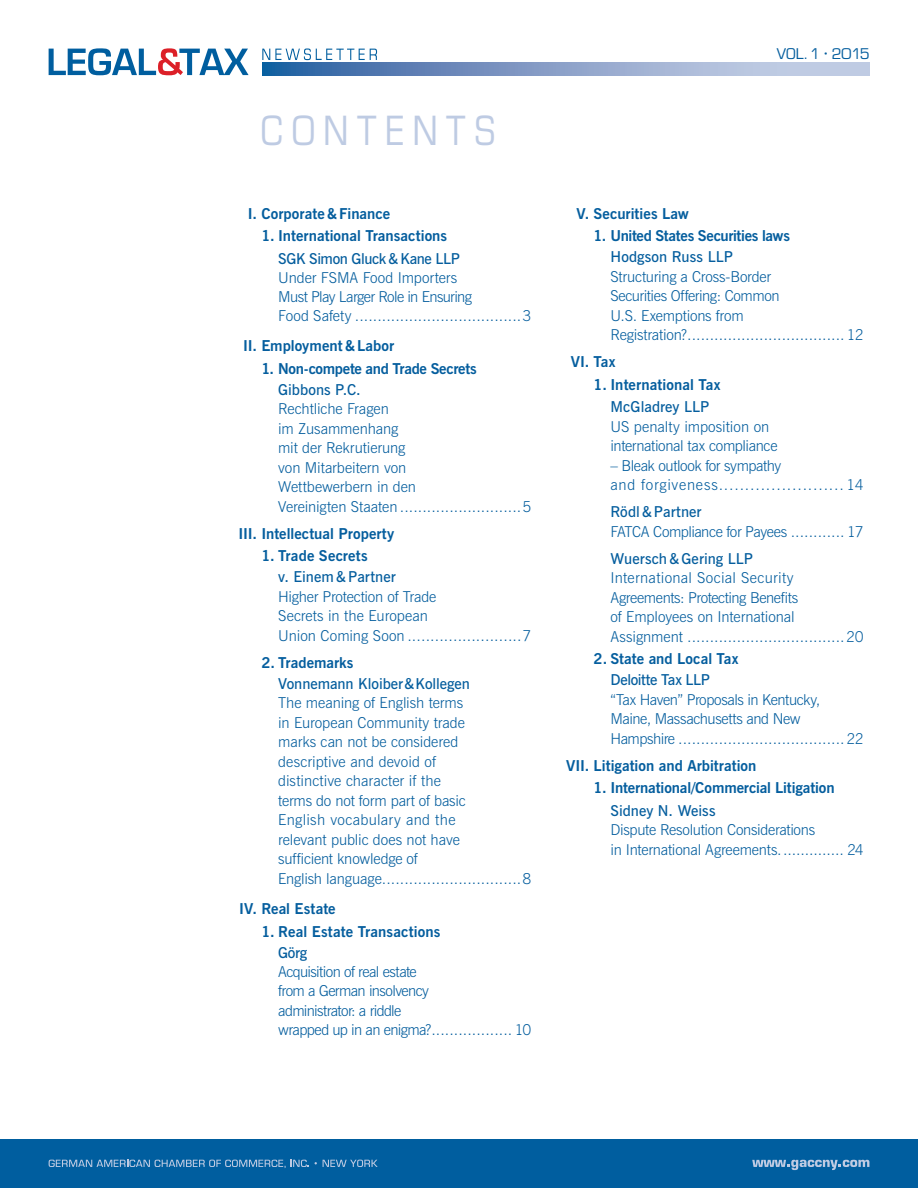
<style>
.page{position:relative;width:918px;height:1188px;background:#fff}
.page>*{position:absolute;margin:0;border:0;box-sizing:border-box;transform-origin:0 0}
.Article_Copy{font:condensed 40.5px "Eurostile";letter-spacing:.205em;color:#becbe3}
.t1{font:16.2px "Eurostile Rmn";color:#055e9e}
.Contents_Copy{font:300 15px/19.5px "News Gothic BT";letter-spacing:-.01em;color:#055e9e}
.Contents_Copy-2{font:700 15px "News Gothic BT";color:#055e9e}
.Contents_Copy-3{font:600 15px "News Gothic BT";color:#055e9e}
.Contents_Copy-4{font:300 15px/19.5px "News Gothic BT";letter-spacing:-.04em;color:#055e9e}
.Contents_Copy-5{font:300 15px/19.5px "News Gothic BT";letter-spacing:-.03em;color:#055e9e}
.Contents_Copy-6{font:300 15px "News Gothic BT";letter-spacing:-.035em;color:#055e9e}
.Contents_Copy-7{font:600 15px "News Gothic BT";letter-spacing:-.025em;color:#055e9e}
.Contents_Copy-8{font:700 15px "News Gothic BT";letter-spacing:-.02em;color:#055e9e}
.Contents_Copy-9{font:700 15px "News Gothic BT";letter-spacing:-.025em;color:#055e9e}
</style>
<div class="page">
<div style="left:0;top:1139px;width:918px;height:49px;background:#005e9f"></div>
<svg style="left:49px;top:1160px;width:260px;height:8px"></svg>
<svg style="left:323px;top:1160px;width:55px;height:7px"></svg>
<svg style="left:752px;top:1160px;width:117px;height:10px"></svg>
<svg style="left:262px;top:63px;width:607px;height:12px;background:#849ec7"></svg>
<svg style="left:262px;top:48px;width:115px;height:12px"></svg>
<svg style="left:49px;top:48px;width:200px;height:27px"></svg>
<p class="Article_Copy" style="left:260px;top:106px;width:237px">CONTENTS</p>
<p class="Contents_Copy-2" style="left:248px;top:204px;width:144px">I. Corporate&amp;Finance</p>
<p class="Contents_Copy-2" style="left:261px;top:227px;width:187px">1. International Transactions</p>
<p class="Contents_Copy-7" style="left:278px;top:249px;width:183px">SGK Simon Gluck &amp; Kane LLP</p>
<p class="Contents_Copy" style="left:278px;top:268px;width:255px;line-height:18.9px">Under FSMA Food Importers<br>Must Play Larger Role in Ensuring<br>Food Safety .....................................3</p>
<p class="Contents_Copy-2" style="left:243px;top:337px;width:153px">II. Employment &amp;Labor</p>
<p class="Contents_Copy-8" style="left:261px;top:359px;width:217px">1. Non-compete and Trade Secrets</p>
<p class="Contents_Copy-3" style="left:278px;top:380px;width:84px">Gibbons P.C.</p>
<p class="Contents_Copy" style="left:278px;top:399px;width:112px">Rechtliche Fragen</p>
<p class="Contents_Copy" style="left:278px;top:419px;width:255px">im Zusammenhang<br>mit der Rekrutierung<br>von Mitarbeitern von<br>Wettbewerbern in den<br>Vereinigten Staaten ...........................5</p>
<p class="Contents_Copy-2" style="left:238px;top:524px;width:157px">III. Intellectual Property</p>
<p class="Contents_Copy-2" style="left:261px;top:547px;width:108px">1. Trade Secrets</p>
<p class="Contents_Copy-3" style="left:278px;top:568px;width:119px">v. Einem&amp;Partner</p>
<p class="Contents_Copy" style="left:278px;top:587px;width:255px">Higher Protection of Trade<br>Secrets in the European<br>Union Coming Soon .........................7</p>
<p class="Contents_Copy-2" style="left:261px;top:653px;width:94px">2. Trademarks</p>
<p class="Contents_Copy-3" style="left:278px;top:674px;width:193px">Vonnemann Kloiber&amp;Kollegen</p>
<p class="Contents_Copy" style="left:278px;top:693px;width:255px">The meaning of English terms<br>in European Community trade<br>marks can not be considered<br>descriptive and devoid of<br>distinctive character if the<br>terms do not form part of basic<br>English vocabulary and the<br>relevant public does not have<br>sufficient knowledge of<br>English language...............................8</p>
<p class="Contents_Copy-2" style="left:239px;top:900px;width:98px">IV. Real Estate</p>
<p class="Contents_Copy-2" style="left:261px;top:922px;width:180px">1. Real Estate Transactions</p>
<p class="Contents_Copy-3" style="left:278px;top:943px;width:31px">Görg</p>
<p class="Contents_Copy-4" style="left:278px;top:962px;width:255px">Acquisition of real estate<br>from a German insolvency<br>administrator: a riddle<br>wrapped up in an enigma?.................. 10</p>
<p class="t1" style="left:777px;top:43px;width:95px">VOL. 1 • 2015</p>
<p class="Contents_Copy-2" style="left:576px;top:204px;width:114px">V. Securities Law</p>
<p class="Contents_Copy-9" style="left:594px;top:227px;width:198px">1. United States Securities laws</p>
<p class="Contents_Copy-3" style="left:611px;top:248px;width:124px">Hodgson Russ LLP</p>
<p class="Contents_Copy" style="left:611px;top:267px;width:255px">Structuring a Cross-Border<br>Securities Offering: Common<br>U.S. Exemptions from Registration?...................................12</p>
<p class="Contents_Copy-2" style="left:571px;top:353px;width:46px">VI. Tax</p>
<p class="Contents_Copy-2" style="left:594px;top:375px;width:128px">1. International Tax</p>
<p class="Contents_Copy-3" style="left:611px;top:398px;width:100px">McGladrey LLP</p>
<p class="Contents_Copy" style="left:611px;top:417px;width:169px">US penalty imposition on international tax compliance</p>
<p class="Contents_Copy" style="left:611px;top:456px;width:255px">– Bleak outlook for sympathy<br>and forgiveness........................ 14</p>
<p class="Contents_Copy-3" style="left:611px;top:503px;width:93px">Rödl&amp;Partner</p>
<p class="Contents_Copy-6" style="left:611px;top:522px;width:255px">FATCA Compliance for Payees ............ 17</p>
<p class="Contents_Copy-3" style="left:611px;top:549px;width:144px">Wuersch&amp;Gering LLP</p>
<p class="Contents_Copy" style="left:611px;top:568px;width:255px">International Social Security Agreements: Protecting Benefits<br>of Employees on International Assignment ...................................20</p>
<p class="Contents_Copy-2" style="left:594px;top:650px;width:146px">2. State and Local Tax</p>
<p class="Contents_Copy-7" style="left:611px;top:671px;width:101px">Deloitte Tax LLP</p>
<p class="Contents_Copy-5" style="left:611px;top:690px;width:255px">“Tax Haven” Proposals in Kentucky,<br>Maine, Massachusetts and New<br>Hampshire .....................................22</p>
<p class="Contents_Copy-2" style="left:566px;top:756px;width:192px">VII. Litigation and Arbitration</p>
<p class="Contents_Copy-2" style="left:594px;top:779px;width:242px">1. International/Commercial Litigation</p>
<p class="Contents_Copy-3" style="left:611px;top:801px;width:107px">Sidney N. Weiss</p>
<p class="Contents_Copy" style="left:611px;top:820px;width:255px">Dispute Resolution Considerations<br>in International Agreements............... 24</p>
</div>
